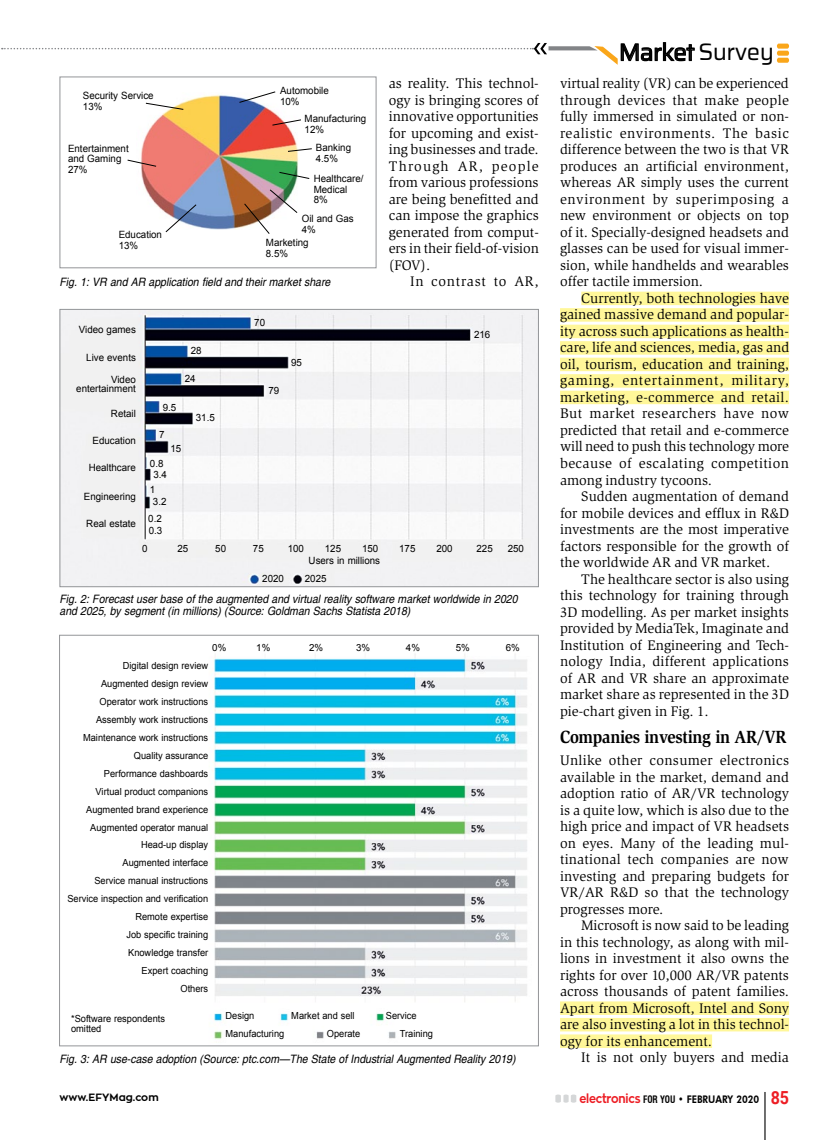
<style>
.page{position:relative;width:838px;height:1140px;background:#fff}
.page>*{position:absolute;margin:0;border:0;box-sizing:border-box;transform-origin:0 0}
.t1{font:23.85px "Saira";letter-spacing:-.02em;color:#000}
.t2{font:700 18.15px "Slimbach";letter-spacing:-.02em;color:#000;scale:.91 1}
.t3{font:14.25px/16.5px "Slimbach";color:#000;text-align:justify}
.t4{font:14.25px "Slimbach";letter-spacing:.05em;color:#000}
.t5{font:italic 11.55px/12px "Helvetica";color:#000;scale:.91 1}
.t6{font:800 10.5px "Futura BT";color:#000;scale:.89 1}
.t7{font:700 10.5px "Zona Pro";letter-spacing:.005em;color:#000}
.t8{font:10.05px/10.8px "Arial";color:#000}
.t9{font:9.75px/17.9px "Arial";color:#000;text-align:right;scale:.95 1}
.t10{font:9.75px "Arial";color:#000}
.s1{font-family:"Zona Pro";font-weight:700;font-size:12.75px;color:#ed1d24}
.s2{font-family:"Swiss 721 BT";font-weight:700;font-stretch:condensed;font-size:10.05px}
.s3{font-family:"Roboto";font-weight:700;font-size:18px;color:#ed1d24}
</style>
<div class="page">
<svg style="left:777px;top:44px;width:12px;height:19px"></svg>
<svg style="left:2px;top:42px;width:693px;height:23px"></svg>
<svg style="left:555px;top:1094px;width:21px;height:8px"></svg>
<hr style="left:764px;top:1092px;width:1px;height:48px;background:#000">
<div style="left:581px;top:292px;width:208px;height:13px;background:#fff799"></div>
<div style="left:560px;top:308px;width:229px;height:14px;background:#fff799"></div>
<div style="left:560px;top:325px;width:229px;height:13px;background:#fff799"></div>
<div style="left:560px;top:341px;width:229px;height:14px;background:#fff799"></div>
<div style="left:560px;top:358px;width:229px;height:13px;background:#fff799"></div>
<div style="left:560px;top:374px;width:229px;height:14px;background:#fff799"></div>
<div style="left:560px;top:391px;width:229px;height:13px;background:#fff799"></div>
<div style="left:560px;top:1001px;width:229px;height:14px;background:#fff799"></div>
<div style="left:560px;top:1018px;width:229px;height:13px;background:#fff799"></div>
<div style="left:560px;top:1034px;width:152px;height:14px;background:#fff799"></div>
<img style="left:141px;top:94px;width:157px;height:136px">
<svg style="left:145px;top:102px;width:39px;height:8px"></svg>
<svg style="left:127px;top:159px;width:30px;height:8px"></svg>
<svg style="left:165px;top:204px;width:32px;height:29px"></svg>
<svg style="left:238px;top:91px;width:38px;height:12px"></svg>
<svg style="left:271px;top:119px;width:30px;height:7px"></svg>
<svg style="left:287px;top:148px;width:25px;height:4px"></svg>
<svg style="left:278px;top:171px;width:32px;height:8px"></svg>
<svg style="left:243px;top:189px;width:55px;height:45px"></svg>
<div style="left:60px;top:77px;width:316px;height:191px;border:1px solid #939598"></div>
<img style="left:62px;top:311px;width:475px;height:274px">
<div style="left:60px;top:309px;width:479px;height:278px;border:1px solid #939598"></div>
<img style="left:214px;top:654px;width:313px;height:385px">
<p class="t8" style="left:83px;top:90px;width:72px">Security Service<br>13%</p>
<p class="t8" style="left:68px;top:143px;width:62px">Entertainment and Gaming<br>27%</p>
<p class="t8" style="left:119px;top:229px;width:45px">Education<br>13%</p>
<p class="t8" style="left:280px;top:85px;width:50px">Automobile<br>10%</p>
<p class="t8" style="left:304px;top:113px;width:63px">Manufacturing<br>12%</p>
<p class="t8" style="left:316px;top:142px;width:37px">Banking<br>4.5%</p>
<p class="t8" style="left:314px;top:173px;width:51px">Healthcare/<br>Medical<br>8%</p>
<p class="t8" style="left:302px;top:213px;width:54px">Oil and Gas<br>4%</p>
<p class="t8" style="left:266px;top:237px;width:44px">Marketing<br>8.5%</p>
<p class="t5" style="left:60px;top:276px;width:299px">Fig. 1: VR and AR application field and their market share</p>
<p class="t8" style="left:79px;top:324px;width:58px">Video games</p>
<p class="t8" style="left:86px;top:347px;width:51px;line-height:22px;text-align:right">Live events<br>Video</p>
<p class="t8" style="left:76px;top:383px;width:61px">entertainment</p>
<p class="t8" style="left:111px;top:408px;width:26px">Retail</p>
<p class="t8" style="left:93px;top:435px;width:45px">Education</p>
<p class="t8" style="left:89px;top:462px;width:49px">Healthcare</p>
<p class="t8" style="left:84px;top:491px;width:54px">Engineering</p>
<p class="t8" style="left:86px;top:518px;width:51px">Real estate</p>
<p class="t8" style="left:191px;top:345px;width:12px">28</p>
<p class="t8" style="left:163px;top:402px;width:15px">9.5</p>
<p class="t8" style="left:159px;top:429px;width:7px">7</p>
<p class="t8" style="left:185px;top:373px;width:12px">24</p>
<p class="t8" style="left:196px;top:412px;width:20px">31.5</p>
<p class="t8" style="left:170px;top:443px;width:12px">15</p>
<p class="t8" style="left:150px;top:458px;width:18px;line-height:11.4px;text-align:center">0.8<br>3.4</p>
<p class="t8" style="left:150px;top:484px;width:18px;line-height:11.4px">1<br>3.2</p>
<p class="t8" style="left:148px;top:513px;width:15px;line-height:11.7px">0.2<br>0.3</p>
<p class="t8" style="left:254px;top:317px;width:12px">70</p>
<p class="t8" style="left:268px;top:385px;width:12px">79</p>
<p class="t8" style="left:291px;top:357px;width:12px">95</p>
<p class="t3" style="left:389px;top:75px;width:151px">as reality. This technol&shy;ogy is bringing scores of innovative opportunities for upcoming and exist&shy;ing businesses and trade.<br>Through AR, people from various professions are being benefitted and can impose the graphics generated from comput&shy;ers in their field-of-vision (FOV).</p>
<p class="t4" style="left:410px;top:273px;width:130px">In contrast to AR,</p>
<p class="t8" style="left:474px;top:330px;width:18px">216</p>
<p class="t8" style="left:142px;top:543px;width:7px">0</p>
<p class="t8" style="left:177px;top:543px;width:12px">25</p>
<p class="t8" style="left:215px;top:543px;width:12px">50</p>
<p class="t8" style="left:253px;top:543px;width:12px">75</p>
<p class="t8" style="left:288px;top:543px;width:18px">100</p>
<p class="t8" style="left:325px;top:543px;width:18px">125</p>
<p class="t8" style="left:362px;top:543px;width:18px">150</p>
<p class="t8" style="left:399px;top:543px;width:18px">175</p>
<p class="t8" style="left:436px;top:543px;width:18px">200</p>
<p class="t8" style="left:476px;top:543px;width:18px">225</p>
<p class="t8" style="left:507px;top:543px;width:18px">250</p>
<p class="t8" style="left:309px;top:555px;width:73px">Users in millions</p>
<p class="t8" style="left:262px;top:573px;width:23px">2020</p>
<p class="t8" style="left:305px;top:573px;width:23px">2025</p>
<p class="t5" style="left:60px;top:593px;width:505px">Fig. 2: Forecast user base of the augmented and virtual reality software market worldwide in 2020 and 2025, by segment (in millions) (Source: Goldman Sachs Statista 2018)</p>
<p class="t10" style="left:212px;top:641px;width:16px">0%</p>
<p class="t10" style="left:256px;top:641px;width:16px">1%</p>
<p class="t10" style="left:309px;top:641px;width:16px">2%</p>
<p class="t10" style="left:356px;top:641px;width:16px">3%</p>
<p class="t10" style="left:406px;top:641px;width:16px">4%</p>
<p class="t10" style="left:456px;top:641px;width:16px">5%</p>
<p class="t10" style="left:506px;top:641px;width:16px">6%</p>
<p class="t9" style="left:67px;top:657px;width:150px">Digital design review<br>Augmented design review<br>Operator work instructions<br>Assembly work instructions<br>Maintenance work instructions<br>Quality assurance<br>Performance dashboards<br>Virtual product companions<br>Augmented brand experience<br>Augmented operator manual<br>Head-up display<br>Augmented interface<br>Service manual instructions<br>Service inspection and verification<br>Remote expertise<br>Job specific training<br>Knowledge transfer<br>Expert coaching<br>Others</p>
<p class="t9" style="left:71px;top:1009px;width:100px">*Software respondents</p>
<p class="t9" style="left:226px;top:1007px;width:32px">Design</p>
<p class="t9" style="left:291px;top:1007px;width:68px">Market and sell</p>
<p class="t9" style="left:386px;top:1007px;width:34px">Service</p>
<p class="t9" style="left:71px;top:1020px;width:33px">omitted</p>
<p class="t9" style="left:226px;top:1025px;width:63px">Manufacturing</p>
<p class="t9" style="left:327px;top:1025px;width:37px">Operate</p>
<p class="t9" style="left:400px;top:1025px;width:36px">Training</p>
<p class="t5" style="left:60px;top:1053px;width:502px">Fig. 3: AR use-case adoption (Source: ptc.com—The State of Industrial Augmented Reality 2019)</p>
<h1 class="t1" style="left:619px;top:34px;width:156px">Market Survey</h1>
<p class="t3" style="left:560px;top:75px;width:230px">virtual reality (VR) can be experienced through devices that make people fully immersed in simulated or non&shy;realistic environments. The basic difference between the two is that VR produces an artificial environment, whereas AR simply uses the current environment by superimposing a new environment or objects on top of it. Specially-designed headsets and glasses can be used for visual immer&shy;sion, while handhelds and wearables offer tactile immersion.</p>
<p class="t3" style="left:560px;top:290px;width:231px;text-indent:21px">Currently, both technologies have gained massive demand and popular&shy;ity across such applications as health&shy;care, life and sciences, media, gas and oil, tourism, education and training, gaming, entertainment, military, marketing, e-commerce and retail.<br>But market researchers have now predicted that retail and e-commerce will need to push this technology more because of escalating competition among industry tycoons.</p>
<p class="t3" style="left:560px;top:488px;width:230px;text-indent:21px">Sudden augmentation of demand for mobile devices and efflux in R&amp;D investments are the most imperative factors responsible for the growth of the worldwide AR and VR market.</p>
<p class="t3" style="left:560px;top:570px;width:230px;text-indent:21px">The healthcare sector is also using this technology for training through 3D modelling. As per market insights provided by MediaTek, Imaginate and Institution of Engineering and Tech&shy;nology India, different applications of AR and VR share an approximate market share as represented in the 3D pie-chart given in Fig. 1.</p>
<p class="t2" style="left:560px;top:726px;width:250px">Companies investing in AR/VR</p>
<p class="t3" style="left:560px;top:752px;width:231px">Unlike other consumer electronics available in the market, demand and adoption ratio of AR/VR technology is a quite low, which is also due to the high price and impact of VR headsets on eyes. Many of the leading mul&shy;tinational tech companies are now investing and preparing budgets for VR/AR R&amp;D so that the technology progresses more.</p>
<p class="t3" style="left:560px;top:917px;width:230px;text-indent:21px">Microsoft is now said to be leading in this technology, as along with mil&shy;lions in investment it also owns the rights for over 10,000 AR/VR patents across thousands of patent families.<br>Apart from Microsoft, Intel and Sony are also investing a lot in this technol&shy;ogy for its enhancement.</p>
<p class="t3" style="left:581px;top:1049px;width:209px">It is not only buyers and media</p>
<p class="t7" style="left:60px;top:1090px;width:101px">www.EFYMag.com</p>
<p class="t6" style="left:579px;top:1092px;width:237px"><span class="s1">electronics</span> <span class="s2">FOR YOU</span> • FEBRUARY 2020 <span class="s3">85</span></p>
</div>
